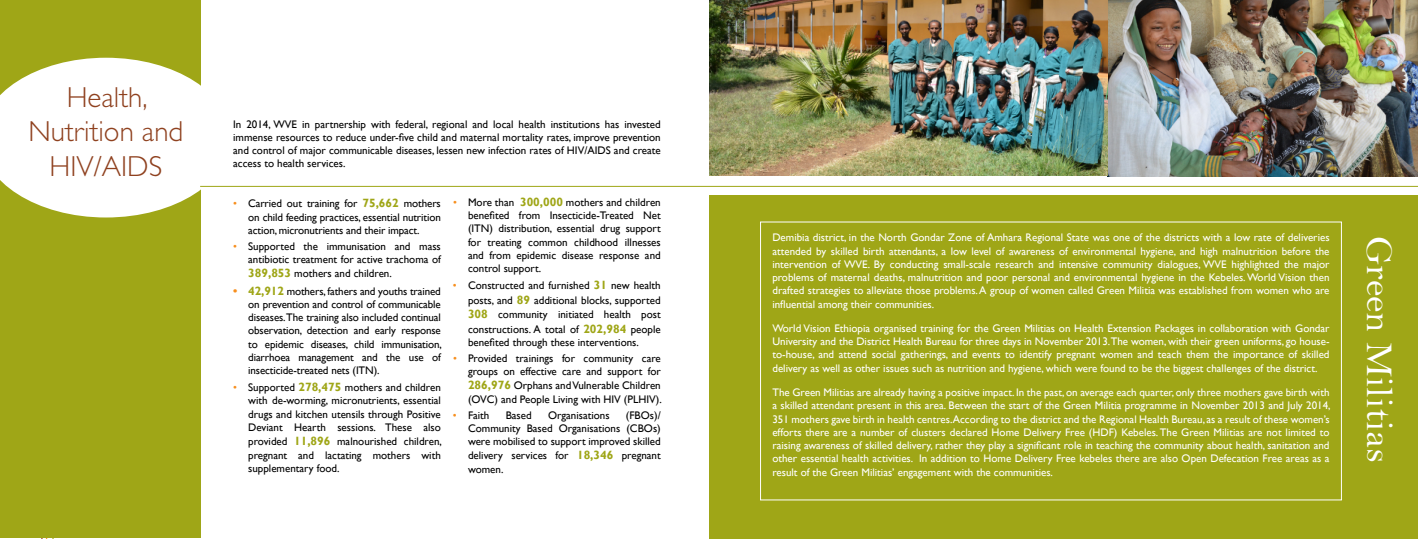
<style>
.page{position:relative;width:1418px;height:539px;background:#fff}
.page>*{position:absolute;margin:0;border:0;box-sizing:border-box;transform-origin:0 0}
.t1{font:38px "Bell";color:#fff}
.t2{font:300 29px/34.8px "Gill Sans Std";color:#8f411f;text-align:center}
.t3{font:11px/13.2px "Gill Sans";color:#fff;text-align:justify}
.t4{font:11px/13.2px "Gill Sans";color:#000;text-align:justify}
.s1{color:#f78f1e}
.s2{font-weight:700;font-size:12px;color:#9fa617}
.s3{font-weight:700;font-size:12px;color:#f78f1e}
</style>
<div class="page">
<div style="left:0;top:0;width:201px;height:538px;background:#9fa617"></div>
<svg style="left:0;top:58px;width:231px;height:159px;fill:#fff"></svg>
<div style="left:709px;top:196px;width:708px;height:343px;background:#9fa617"></div>
<hr style="left:200px;top:186px;width:1217px;height:1px;background:#9fa617">
<img style="left:709px;top:0;width:708px;height:176px">
<h2 class="t2" style="left:29px;top:80px;width:156px">Health,<br>Nutrition and<br>HIV/AIDS</h2>
<p class="t4" style="left:233px;top:117px;width:429px">In 2014, WVE in partnership with federal, regional and local health institutions has invested immense resources to reduce under-five child and maternal mortality rates, improve prevention and control of major communicable diseases, lessen new infection rates of HIV/AIDS and create access to health services.</p>
<p class="t4" style="left:248px;top:197px;width:194px;text-indent:-15px"><span class="s1">•</span> Carried out training for <span class="s2">75,662</span> mothers on child feeding practices, essential nutrition action, micronutrients and their impact.</p>
<p class="t4" style="left:233px;top:240px;width:209px;text-align:right"><span class="s1">•</span> Supported the immunisation and mass antibiotic treatment for active trachoma of</p>
<p class="t4" style="left:248px;top:267px;width:145px"><span class="s2">389,853</span> mothers and children.</p>
<p class="t4" style="left:248px;top:284px;width:195px;text-indent:-15px"><span class="s3">•</span> <span class="s2">42,912</span> mothers, fathers and youths trained on prevention and control of communicable diseases.The training also included continual observation, detection and early response to epidemic diseases, child immunisation, diarrhoea management and the use of insecticide-treated nets (ITN).</p>
<p class="t4" style="left:248px;top:381px;width:194px;text-indent:-15px"><span class="s1">•</span> Supported <span class="s2">278,475</span> mothers and children with de-worming, micronutrients, essential drugs and kitchen utensils through Positive Deviant Hearth sessions. These also</p>
<p class="t4" style="left:248px;top:435px;width:195px">provided <span class="s2">11,896</span> malnourished children, pregnant and lactating mothers with supplementary food.</p>
<p class="t4" style="left:468px;top:196px;width:194px;text-indent:-15px"><span class="s1">•</span> More than <span class="s2">300,000</span> mothers and children benefited from Insecticide-Treated Net (ITN) distribution, essential drug support for treating common childhood illnesses and from epidemic disease response and control support.</p>
<p class="t4" style="left:468px;top:278px;width:194px;line-height:14.4px;text-indent:-15px"><span class="s1">•</span> Constructed and furnished <span class="s2">31</span> new health posts, and <span class="s2">89</span> additional blocks, supported <span class="s2">308</span> community initiated health post constructions. A total of <span class="s2">202,984</span> people</p>
<p class="t4" style="left:468px;top:335px;width:172px">benefited through these interventions.</p>
<p class="t4" style="left:453px;top:351px;width:209px;text-align:right"><span class="s1">•</span> Provided trainings for community care groups on effective care and support for</p>
<p class="t4" style="left:468px;top:379px;width:195px"><span class="s2">286,976</span> Orphans and Vulnerable Children (OVC) and People Living with HIV (PLHIV).</p>
<p class="t4" style="left:453px;top:408px;width:38px"><span class="s1">•</span> Faith</p>
<p class="t4" style="left:506px;top:408px;width:28px">Based</p>
<p class="t4" style="left:548px;top:408px;width:63px">Organisations</p>
<p class="t4" style="left:468px;top:408px;width:194px;text-indent:158px">(FBOs)/ Community Based Organisations (CBOs) were mobilised to support improved skilled</p>
<p class="t4" style="left:468px;top:449px;width:194px">delivery services for <span class="s2">18,346</span> pregnant women.</p>
<p class="t3" style="left:772px;top:231px;width:558px">Demibia district, in the North Gondar Zone of Amhara Regional State was one of the districts with a low rate of deliveries attended by skilled birth attendants, a low level of awareness of environmental hygiene, and high malnutrition before the intervention of WVE. By conducting small-scale research and intensive community dialogues, WVE highlighted the major problems of maternal deaths, malnutrition and poor personal and environmental hygiene in the Kebeles. World Vision then drafted strategies to alleviate those problems. A group of women called Green Militia was established from women who are influential among their communities.</p>
<p class="t3" style="left:772px;top:322px;width:558px">World Vision Ethiopia organised training for the Green Militias on Health Extension Packages in collaboration with Gondar University and the District Health Bureau for three days in November 2013.The women, with their green uniforms, go house&shy;to-house, and attend social gatherings, and events to identify pregnant women and teach them the importance of skilled delivery as well as other issues such as nutrition and hygiene, which were found to be the biggest challenges of the district.</p>
<p class="t3" style="left:772px;top:386px;width:560px">The Green Militias are already having a positive impact. In the past, on average each quarter, only three mothers gave birth with a skilled attendant present in this area. Between the start of the Green Militia programme in November 2013 and July 2014, 351 mothers gave birth in health centres.According to the district and the Regional Health Bureau, as a result of these women’s efforts there are a number of clusters declared Home Delivery Free (HDF) Kebeles. The Green Militias are not limited to raising awareness of skilled delivery, rather they play a significant role in teaching the community about health, sanitation and other essential health activities. In addition to Home Delivery Free kebeles there are also Open Defecation Free areas as a result of the Green Militias’ engagement with the communities.</p>
<h1 class="t1" style="left:1401px;top:235px;width:228px;rotate:90deg">Green Militias</h1>
</div>
